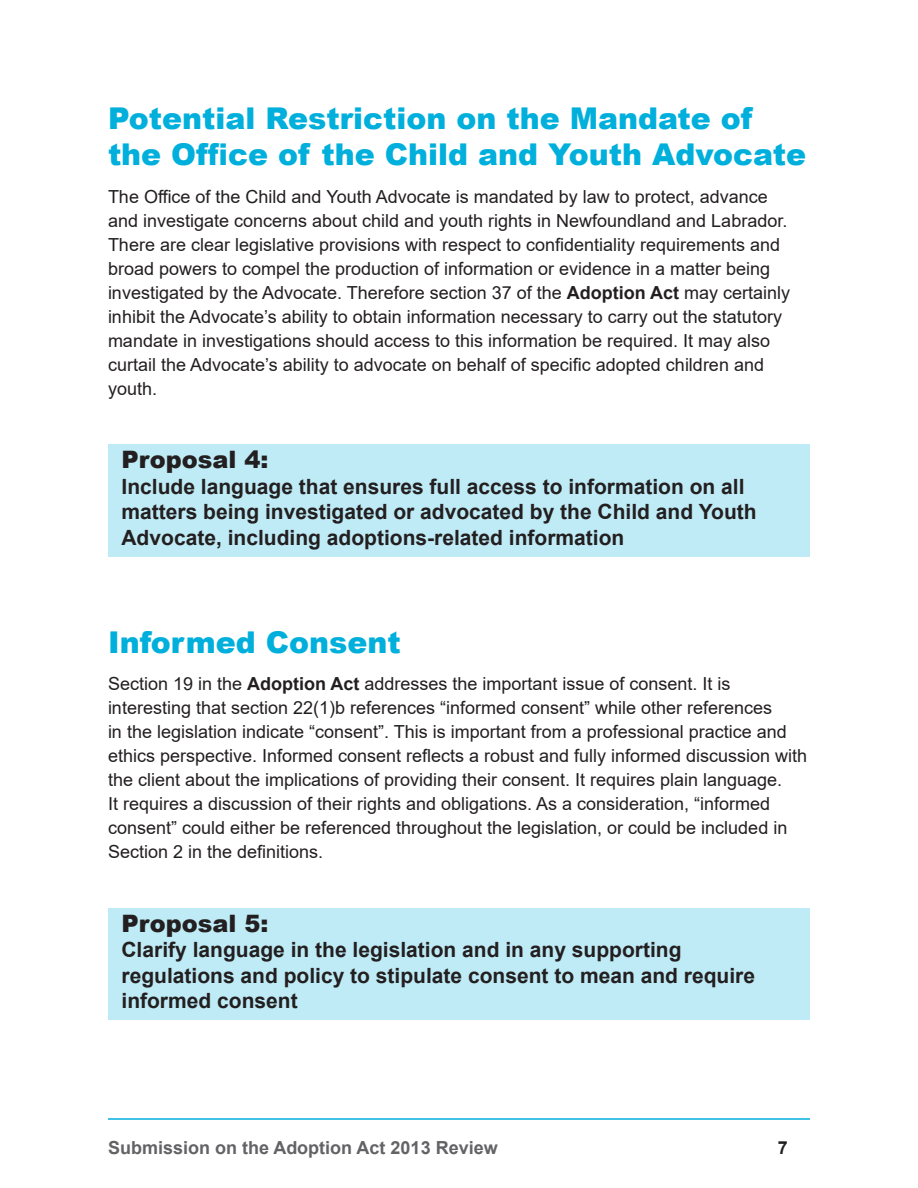
<style>
.page{position:relative;width:918px;height:1188px;background:#fff}
.page>*{position:absolute;margin:0;border:0;box-sizing:border-box;transform-origin:0 0}
.Heading_1{font:900 30px/36px "Arial";color:#00afdb}
.Proposal{font:900 24px "Arial";color:#231f20}
.Proposal-2{font:700 21px/25.5px "Arial";color:#231f20}
.t1{font:18px/24px "Arial";color:#231f20}
.t2{font:700 18px "Arial";color:#636366}
.t3{font:700 18px "Arial";color:#231f20}
.s1{font-weight:700}
</style>
<div class="page">
<hr style="left:108px;top:1118px;width:702px;height:2px;background:#00afdb">
<div style="left:108px;top:445px;width:702px;height:35px;background:#bfebf6"></div>
<div style="left:108px;top:472px;width:702px;height:84px;background:#bfebf6"></div>
<div style="left:108px;top:908px;width:702px;height:36px;background:#bfebf6"></div>
<div style="left:108px;top:935px;width:702px;height:85px;background:#bfebf6"></div>
<p class="Heading_1" style="left:108px;top:100px;width:700px">Potential Restriction on the Mandate of the Office of the Child and Youth Advocate</p>
<p class="t1" style="left:108px;top:185px;width:684px">The Office of the Child and Youth Advocate is mandated by law to protect, advance and investigate concerns about child and youth rights in Newfoundland and Labrador.<br>There are clear legislative provisions with respect to confidentiality requirements and broad powers to compel the production of information or evidence in a matter being investigated by the Advocate. Therefore section 37 of the <span class="s1">Adoption Act</span> may certainly inhibit the Advocate’s ability to obtain information necessary to carry out the statutory mandate in investigations should access to this information be required. It may also curtail the Advocate’s ability to advocate on behalf of specific adopted children and youth.</p>
<p class="Proposal" style="left:122px;top:442px;width:149px">Proposal 4:</p>
<p class="Proposal-2" style="left:122px;top:474px;width:637px">Include language that ensures full access to information on all matters being investigated or advocated by the Child and Youth<br>Advocate, including adoptions-related information</p>
<p class="Heading_1" style="left:108px;top:623px;width:294px">Informed Consent</p>
<p class="t1" style="left:108px;top:672px;width:701px">Section 19 in the <span class="s1">Adoption Act</span> addresses the important issue of consent. It is interesting that section 22(1)b references “informed consent” while other references<br>in the legislation indicate “consent”. This is important from a professional practice and ethics perspective. Informed consent reflects a robust and fully informed discussion with the client about the implications of providing their consent. It requires plain language.<br>It requires a discussion of their rights and obligations. As a consideration, “informed consent” could either be referenced throughout the legislation, or could be included in Section 2 in the definitions.</p>
<p class="Proposal" style="left:122px;top:906px;width:149px">Proposal 5:</p>
<p class="Proposal-2" style="left:122px;top:938px;width:635px">Clarify language in the legislation and in any supporting regulations and policy to stipulate consent to mean and require informed consent</p>
<p class="t2" style="left:108px;top:1135px;width:391px">Submission on the Adoption Act 2013 Review</p>
<p class="t3" style="left:778px;top:1135px;width:12px">7</p>
</div>
